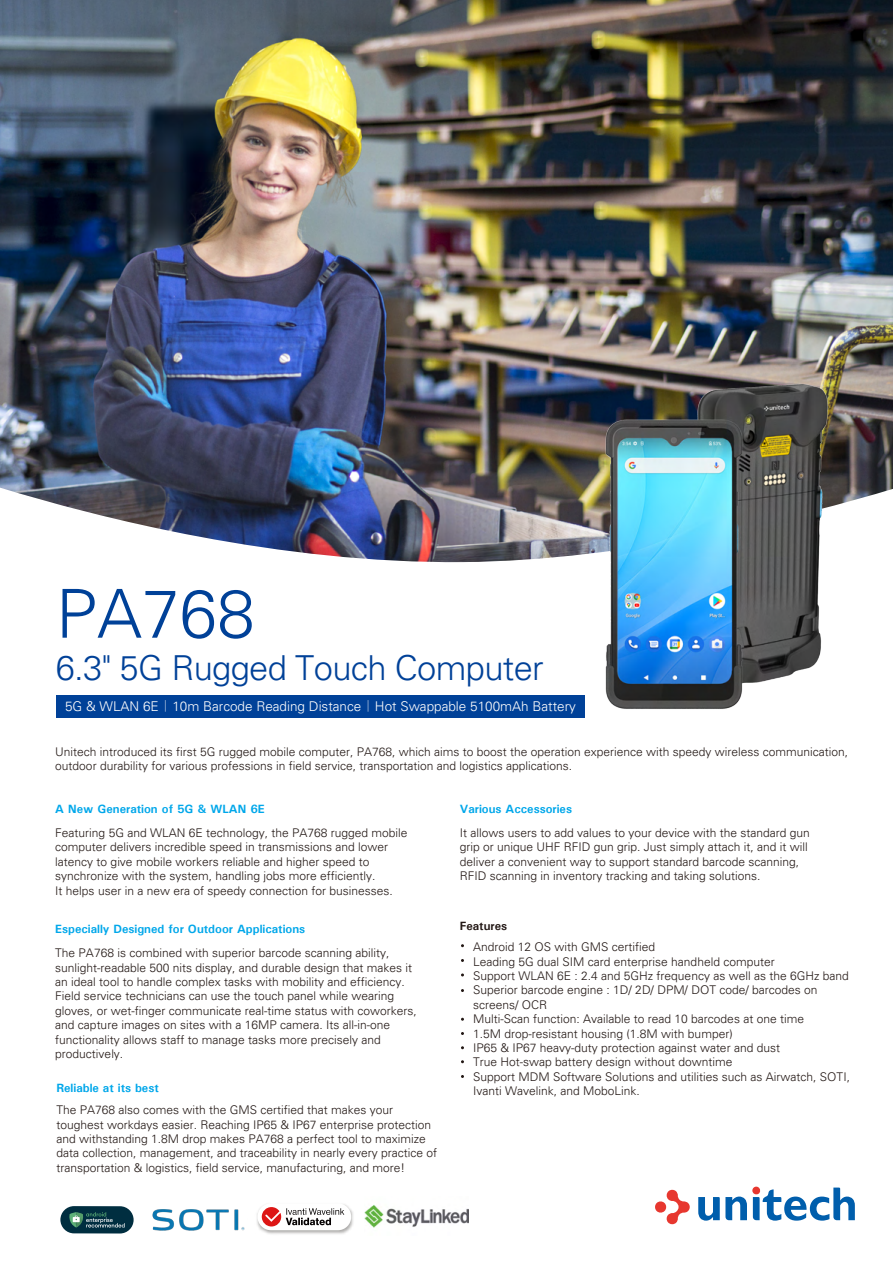
<style>
.page{position:relative;width:893px;height:1263px;background:#fff}
.page>*{position:absolute;margin:0;border:0;box-sizing:border-box;transform-origin:0 0}
.t1{font:300 67.5px "Univers";color:#004198}
.t2{font:300 34.5px "Univers";letter-spacing:-.02em;color:#004198}
.t3{font:300 13.5px "Univers";color:#fff}
.t4{font:300 12px/14.4px "Univers";color:#231815}
.t5{font:700 12px "Univers";color:#00a7ea}
.t6{font:700 12px "Univers";color:#231815}
.s1{font-family:"Adobe Ming Std"}
</style>
<div class="page">
<img style="left:0;top:0;width:893px;height:563px">
<div style="left:60px;top:1206px;width:74px;height:27px;background:#002e40;border-radius:14px"></div>
<svg style="left:69px;top:1212px;width:56px;height:15px"></svg>
<img style="left:257px;top:1204px;width:96px;height:30px">
<div style="left:257px;top:1203px;width:94px;height:27px;background:#fff;border-radius:13px"></div>
<svg style="left:262px;top:1207px;width:82px;height:19px"></svg>
<div style="left:56px;top:695px;width:528px;height:23px;background:#004198"></div>
<svg style="left:655px;top:1189px;width:35px;height:36px"></svg>
<svg style="left:698px;top:1186px;width:157px;height:34px"></svg>
<img style="left:534px;top:364px;width:359px;height:354px">
<img style="left:152px;top:1209px;width:93px;height:22px">
<img style="left:364px;top:1205px;width:105px;height:23px">
<h1 class="t1" style="left:56px;top:573px;width:200px">PA768</h1>
<h2 class="t2" style="left:56px;top:647px;width:489px">6.3" 5G Rugged Touch Computer</h2>
<p class="t3" style="left:65px;top:698px;width:512px">5G &amp; WLAN 6E<span class="s1">｜</span>10m Barcode Reading Distance<span class="s1">｜</span>Hot Swappable 5100mAh Battery</p>
<p class="t4" style="left:55px;top:744px;width:794px">Unitech introduced its first 5G rugged mobile computer, PA768, which aims to boost the operation experience with speedy wireless communication, outdoor durability for various professions in field service, transportation and logistics applications.</p>
<p class="t5" style="left:55px;top:801px;width:211px">A New Generation of 5G &amp; WLAN 6E</p>
<p class="t5" style="left:460px;top:801px;width:114px">Various Accessories</p>
<p class="t4" style="left:460px;top:826px;width:352px">It allows users to add values to your device with the standard gun grip or unique UHF RFID gun grip. Just simply attach it, and it will deliver a convenient way to support standard barcode scanning, RFID scanning in inventory tracking and taking solutions.</p>
<p class="t6" style="left:460px;top:918px;width:49px">Features</p>
<p class="t4" style="left:473px;top:940px;width:378px">Android 12 OS with GMS certified<br>Leading 5G dual SIM card enterprise handheld computer<br>Support WLAN 6E : 2.4 and 5GHz frequency as well as the 6GHz band Superior barcode engine : 1D/ 2D/ DPM/ DOT code/ barcodes on screens/ OCR<br>Multi-Scan function: Available to read 10 barcodes at one time<br>1.5M drop-resistant housing (1.8M with bumper)<br>IP65 &amp; IP67 heavy-duty protection against water and dust<br>True Hot-swap battery design without downtime<br>Support MDM Software Solutions and utilities such as Airwatch, SOTI,</p>
<p class="t4" style="left:55px;top:825px;width:354px">Featuring 5G and WLAN 6E technology, the PA768 rugged mobile computer delivers incredible speed in transmissions and lower latency to give mobile workers reliable and higher speed to synchronize with the system, handling jobs more efficiently.<br>It helps user in a new era of speedy connection for businesses.</p>
<p class="t5" style="left:55px;top:921px;width:251px">Especially Designed for Outdoor Applications</p>
<p class="t4" style="left:55px;top:946px;width:363px">The PA768 is combined with superior barcode scanning ability, sunlight-readable 500 nits display, and durable design that makes it an ideal tool to handle complex tasks with mobility and efficiency.<br>Field service technicians can use the touch panel while wearing gloves, or wet-finger communicate real-time status with coworkers, and capture images on sites with a 16MP camera. Its all-in-one functionality allows staff to manage tasks more precisely and productively.</p>
<p class="t5" style="left:56px;top:1080px;width:104px">Reliable at its best</p>
<p class="t4" style="left:473px;top:1084px;width:168px">Ivanti Wavelink, and MoboLink.</p>
<p class="t4" style="left:56px;top:1103px;width:382px">The PA768 also comes with the GMS certified that makes your toughest workdays easier. Reaching IP65 &amp; IP67 enterprise protection and withstanding 1.8M drop makes PA768 a perfect tool to maximize data collection, management, and traceability in nearly every practice of transportation &amp; logistics, field service, manufacturing, and more!</p>
</div>
